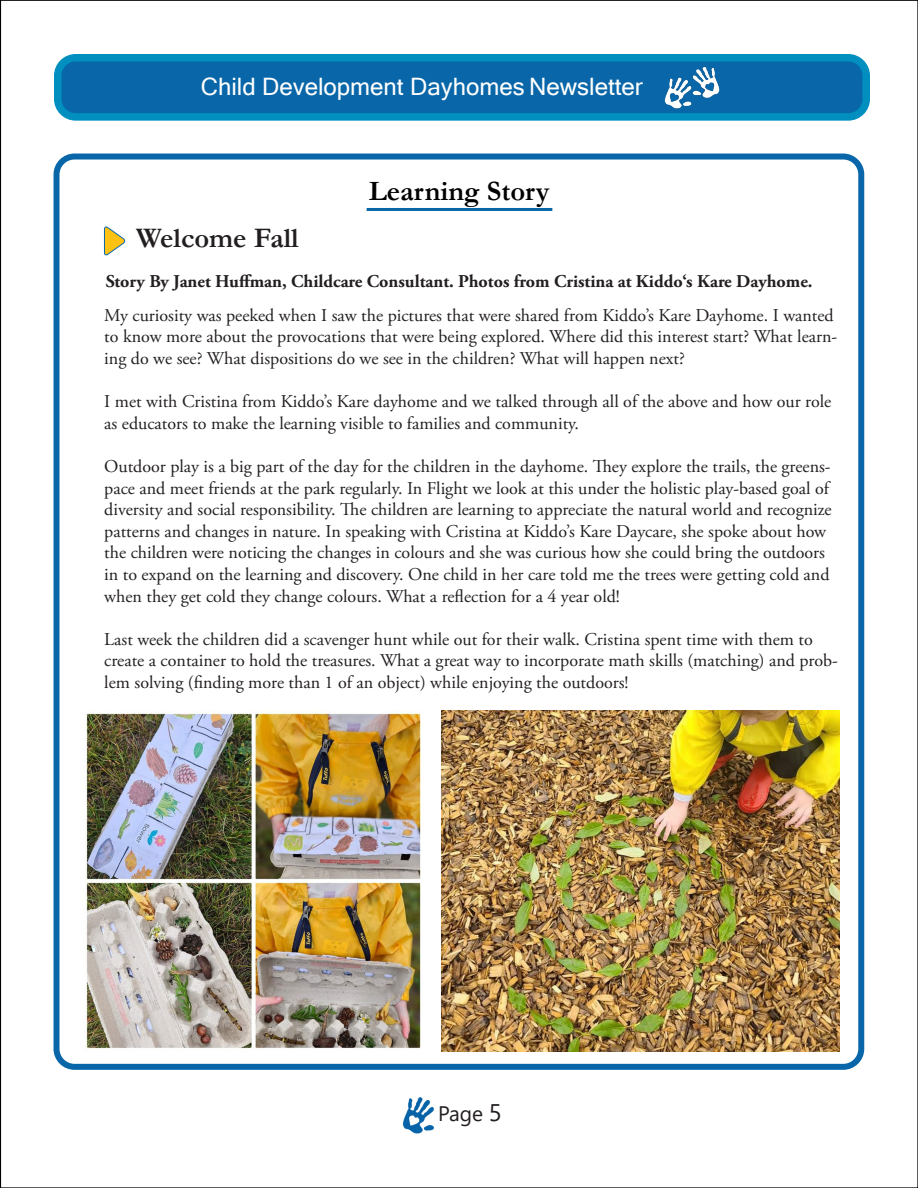
<style>
.page{position:relative;width:918px;height:1188px;background:#fff}
.page>*{position:absolute;margin:0;border:0;box-sizing:border-box;transform-origin:0 0}
.t1{font:700 28.5px "Garamond";color:#231f20}
.t2{font:700 28.2px "Garamond";color:#000}
.t3{font:24px "Microsoft Sans Serif";color:#fff}
.t4{font:21px "Segoe UI";color:#231f20}
.t5{font:18px/21.6px "Adobe Garamond Pro";color:#231f20}
.t6{font:700 18px "Adobe Garamond Pro";color:#231f20}
.s1{font-size:24px}
</style>
<div class="page">
<img style="left:0;top:0;width:918px;height:1188px">
<p class="t3" style="left:201px;top:71px;width:443px">Child Development Dayhomes Newsletter</p>
<p class="t1" style="left:136px;top:219px;width:164px">Welcome Fall</p>
<p class="t2" style="left:369px;top:172px;width:182px">Learning Story</p>
<p class="t6" style="left:106px;top:270px;width:708px">Story By Janet Huffman, Childcare Consultant. Photos from Cristina at Kiddo‘s Kare Dayhome.</p>
<p class="t5" style="left:104px;top:305px;width:734px">My curiosity was peeked when I saw the pictures that were shared from Kiddo’s Kare Dayhome. I wanted to know more about the provocations that were being explored. Where did this interest start? What learn&shy;ing do we see? What dispositions do we see in the children? What will happen next?</p>
<p class="t5" style="left:104px;top:391px;width:729px">I met with Cristina from Kiddo’s Kare dayhome and we talked through all of the above and how our role as educators to make the learning visible to families and community.</p>
<p class="t5" style="left:104px;top:456px;width:729px">Outdoor play is a big part of the day for the children in the dayhome. They explore the trails, the greens&shy;pace and meet friends at the park regularly. In Flight we look at this under the holistic play-based goal of diversity and social responsibility. The children are learning to appreciate the natural world and recognize patterns and changes in nature. In speaking with Cristina at Kiddo’s Kare Daycare, she spoke about how the children were noticing the changes in colours and she was curious how she could bring the outdoors in to expand on the learning and discovery. One child in her care told me the trees were getting cold and when they get cold they change colours. What a reflection for a 4 year old!</p>
<p class="t5" style="left:104px;top:629px;width:735px">Last week the children did a scavenger hunt while out for their walk. Cristina spent time with them to create a container to hold the treasures. What a great way to incorporate math skills (matching) and prob&shy;lem solving (finding more than 1 of an object) while enjoying the outdoors!</p>
<p class="t4" style="left:438px;top:1094px;width:65px">Page <span class="s1">5</span></p>
</div>
